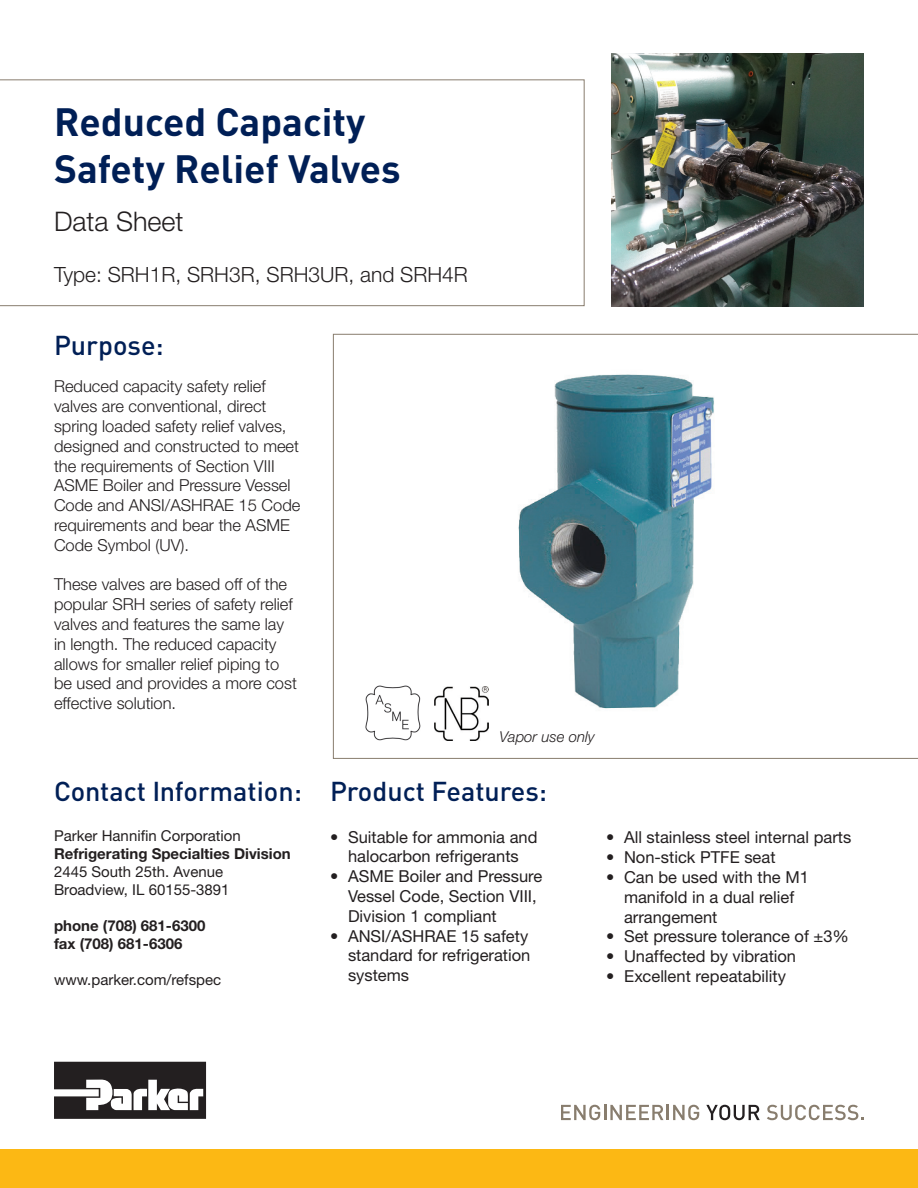
<style>
.page{position:relative;width:918px;height:1188px;background:#fff}
.page>*{position:absolute;margin:0;border:0;box-sizing:border-box;transform-origin:0 0}
.t1{font:700 39px/46.8px "DINOT";color:#001f56}
.t2{font:500 27px "DINOT";color:#001f56}
.t3{font:300 27px "Helvetica Neue LT Std";color:#231f20}
.t4{font:300 21px "Helvetica Neue LT Std";color:#231f20}
.t5{font:300 16.5px/19.8px "Helvetica Neue LT Std";color:#231f20}
.t6{font:16.5px/19.8px "Helvetica Neue LT Std";color:#231f20}
.t7{font:15px/18px "Helvetica Neue LT Std";color:#231f20}
.t8{font:700 15px/18px "Helvetica Neue LT Std";color:#231f20}
.t9{font:italic 300 15px "Helvetica Neue LT Std";color:#231f20}
</style>
<div class="page">
<div style="left:0;top:1150px;width:918px;height:38px;background:#fcb814"></div>
<svg style="left:54px;top:1062px;width:152px;height:57px"></svg>
<svg style="left:561px;top:1105px;width:138px;height:15px"></svg>
<svg style="left:706px;top:1105px;width:54px;height:15px"></svg>
<svg style="left:767px;top:1105px;width:97px;height:15px"></svg>
<svg style="left:0;top:79px;width:585px;height:227px"></svg>
<img style="left:611px;top:54px;width:253px;height:252px">
<svg style="left:333px;top:334px;width:585px;height:425px"></svg>
<img style="left:361px;top:680px;width:65px;height:65px">
<img style="left:434px;top:687px;width:54px;height:54px">
<h1 class="t1" style="left:54px;top:97px;width:348px">Reduced Capacity<br>Safety Relief Valves</h1>
<h2 class="t3" style="left:54px;top:205px;width:131px">Data Sheet</h2>
<p class="t4" style="left:54px;top:261px;width:415px">Type: SRH1R, SRH3R, SRH3UR, and SRH4R</p>
<h2 class="t2" style="left:54px;top:326px;width:111px">Purpose:</h2>
<p class="t5" style="left:54px;top:376px;width:248px">Reduced capacity safety relief valves are conventional, direct spring loaded safety relief valves, designed and constructed to meet the requirements of Section VIII<br>ASME Boiler and Pressure Vessel<br>Code and ANSI/ASHRAE 15 Code requirements and bear the ASME<br>Code Symbol (UV).</p>
<p class="t5" style="left:54px;top:574px;width:244px">These valves are based off of the popular SRH series of safety relief valves and features the same lay in length. The reduced capacity allows for smaller relief piping to be used and provides a more cost effective solution.</p>
<h2 class="t2" style="left:54px;top:773px;width:249px">Contact Information:</h2>
<p class="t7" style="left:54px;top:826px;width:188px">Parker Hannifin Corporation</p>
<p class="t8" style="left:54px;top:844px;width:238px">Refrigerating Specialties Division</p>
<p class="t7" style="left:54px;top:862px;width:177px">2445 South 25th. Avenue<br>Broadview, IL 60155-3891</p>
<p class="t8" style="left:54px;top:916px;width:153px">phone (708) 681-6300 fax (708) 681-6306</p>
<p class="t7" style="left:54px;top:970px;width:169px">www.parker.com/refspec</p>
<p class="t9" style="left:500px;top:728px;width:97px">Vapor use only</p>
<h2 class="t2" style="left:330px;top:773px;width:219px">Product Features:</h2>
<p class="t6" style="left:330px;top:827px;width:209px;text-align:center">• Suitable for ammonia and halocarbon refrigerants</p>
<p class="t6" style="left:348px;top:866px;width:196px;text-indent:-18px">• ASME Boiler and Pressure<br>Vessel Code, Section VIII,<br>Division 1 compliant</p>
<p class="t6" style="left:348px;top:926px;width:184px;text-indent:-18px">• ANSI/ASHRAE 15 safety standard for refrigeration systems</p>
<p class="t6" style="left:606px;top:827px;width:247px">• All stainless steel internal parts</p>
<p class="t6" style="left:606px;top:847px;width:171px">• Non-stick PTFE seat</p>
<p class="t6" style="left:624px;top:867px;width:186px;text-indent:-18px">• Can be used with the M1 manifold in a dual relief arrangement</p>
<p class="t6" style="left:606px;top:926px;width:245px">• Set pressure tolerance of ±3%</p>
<p class="t6" style="left:606px;top:946px;width:192px">• Unaffected by vibration</p>
<p class="t6" style="left:606px;top:966px;width:182px">• Excellent repeatability</p>
</div>
